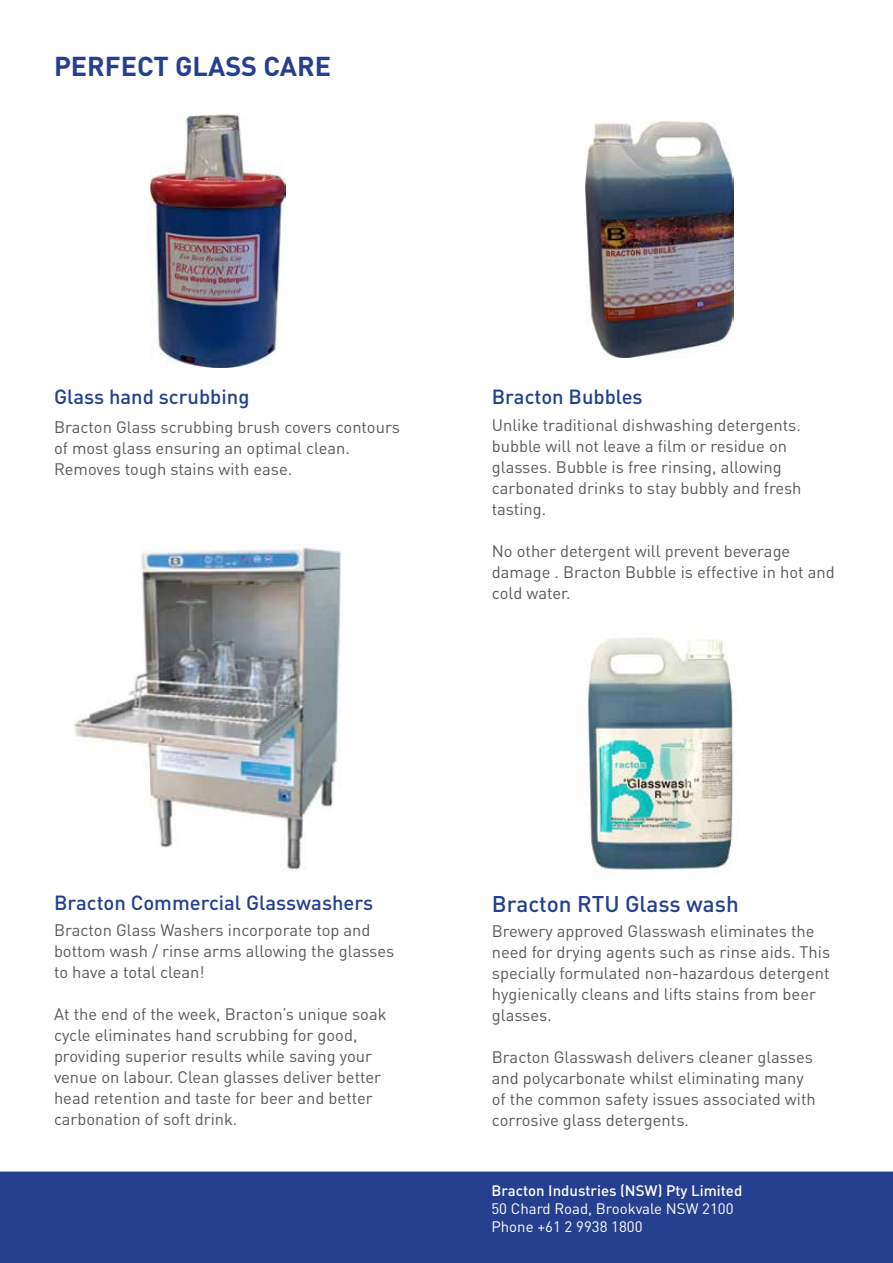
<style>
.page{position:relative;width:893px;height:1263px;background:#fff}
.page>*{position:absolute;margin:0;border:0;box-sizing:border-box;transform-origin:0 0}
.t1{font:700 27px "DIN";color:#25408f}
.t2{font:500 22.5px "DIN";color:#25408f}
.t3{font:500 20.25px "DIN";color:#25408f}
.t4{font:500 20.25px "DIN";color:#24418f}
.t5{font:16.5px/21px "DIN";color:#58595b}
.t6{font:15px/18px "DIN";color:#fff}
.t7{font:500 15px "DIN";color:#fff}
</style>
<div class="page">
<div style="left:0;top:1171px;width:893px;height:92px;background:#25408f"></div>
<img style="left:151px;top:114px;width:135px;height:254px">
<img style="left:585px;top:121px;width:148px;height:237px">
<img style="left:587px;top:637px;width:146px;height:235px">
<img style="left:74px;top:544px;width:267px;height:326px">
<h1 class="t1" style="left:54px;top:49px;width:279px">PERFECT GLASS CARE</h1>
<p class="t3" style="left:54px;top:384px;width:197px">Glass hand scrubbing</p>
<p class="t5" style="left:54px;top:416px;width:347px">Bracton Glass scrubbing brush covers contours of most glass ensuring an optimal clean.<br>Removes tough stains with ease.</p>
<p class="t4" style="left:492px;top:384px;width:152px">Bracton Bubbles</p>
<p class="t5" style="left:492px;top:414px;width:311px">Unlike traditional dishwashing detergents. bubble will not leave a film or residue on glasses. Bubble is free rinsing, allowing carbonated drinks to stay bubbly and fresh tasting.</p>
<p class="t5" style="left:492px;top:540px;width:344px">No other detergent will prevent beverage damage . Bracton Bubble is effective in hot and cold water.</p>
<p class="t3" style="left:54px;top:889px;width:321px">Bracton Commercial Glasswashers</p>
<p class="t5" style="left:54px;top:919px;width:342px">Bracton Glass Washers incorporate top and bottom wash / rinse arms allowing the glasses to have a total clean!</p>
<p class="t5" style="left:54px;top:1003px;width:334px">At the end of the week, Bracton’s unique soak cycle eliminates hand scrubbing for good, providing superior results while saving your venue on labour. Clean glasses deliver better head retention and taste for beer and better carbonation of soft drink.</p>
<h2 class="t2" style="left:492px;top:889px;width:248px">Bracton RTU Glass wash</h2>
<p class="t5" style="left:492px;top:920px;width:340px">Brewery approved Glasswash eliminates the need for drying agents such as rinse aids. This specially formulated non-hazardous detergent hygienically cleans and lifts stains from beer glasses.</p>
<p class="t5" style="left:492px;top:1046px;width:325px">Bracton Glasswash delivers cleaner glasses and polycarbonate whilst eliminating many of the common safety issues associated with corrosive glass detergents.</p>
<p class="t7" style="left:491px;top:1181px;width:252px">Bracton Industries (NSW) Pty Limited</p>
<p class="t6" style="left:491px;top:1199px;width:244px">50 Chard Road, Brookvale NSW 2100<br>Phone +61 2 9938 1800</p>
</div>
